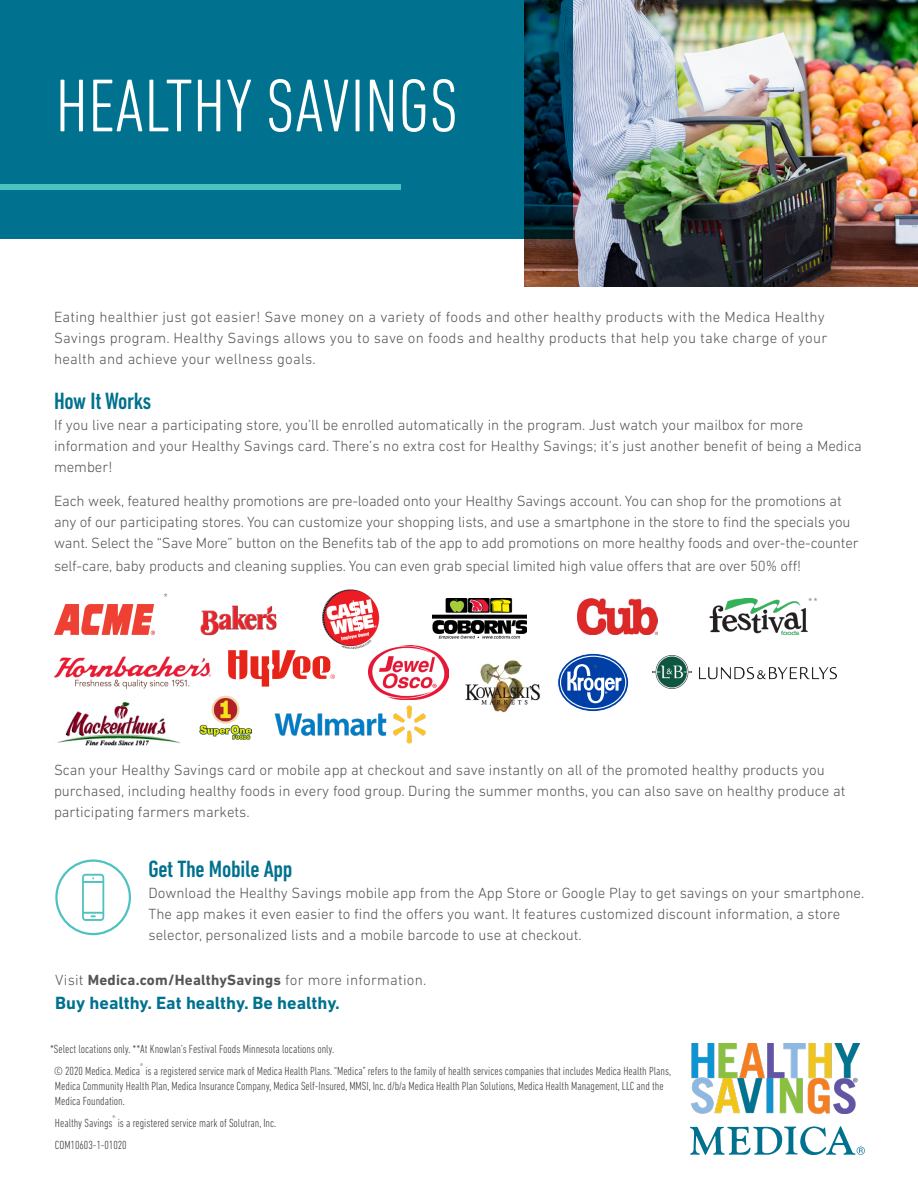
<style>
.page{position:relative;width:918px;height:1188px;background:#fff}
.page>*{position:absolute;margin:0;border:0;box-sizing:border-box;transform-origin:0 0}
.t1{font:300 condensed 76.05px "DIN Next LT Pro";color:#fff}
.Text{font:500 condensed 24px "DIN Next LT Pro";letter-spacing:-.01em;color:#00718e}
.t2{font:700 18px "DIN Next LT Pro";color:#00718e}
.t3{font:300 15px/21px "DIN Next LT Pro";color:#545557}
.t4{font:700 15px "DIN Next LT Pro";letter-spacing:.015em;color:#545557}
.t5{font:300 condensed 12px/15px "DIN Next LT Pro";color:#3e3e3f}
.t6{font:300 10.5px "Trade Gothic LT Std";color:#5f5f62}
.t7{font:300 10.05px "Trade Gothic LT Std";color:#5f5f62}
.t8{font:300 condensed 7.05px "DIN Next LT Pro";color:#3e3e3f}
.s1{font-weight:300}
</style>
<div class="page">
<img style="left:578px;top:598px;width:79px;height:37px">
<img style="left:652px;top:656px;width:184px;height:32px">
<img style="left:54px;top:656px;width:157px;height:33px">
<img style="left:322px;top:589px;width:58px;height:59px">
<img style="left:432px;top:598px;width:95px;height:41px">
<img style="left:465px;top:660px;width:75px;height:52px">
<img style="left:57px;top:701px;width:123px;height:45px">
<img style="left:524px;top:0;width:394px;height:287px">
<div style="left:0;top:0;width:573px;height:239px;background:#00718e"></div>
<div style="left:0;top:184px;width:401px;height:5px;background:#4ec2bf"></div>
<div style="left:55px;top:860px;width:76px;height:75px;border:2px solid #4ec2bf;border-radius:50%"></div>
<svg style="left:82px;top:874px;width:22px;height:47px"></svg>
<img style="left:691px;top:1043px;width:169px;height:71px">
<svg style="left:690px;top:1126px;width:175px;height:29px"></svg>
<img style="left:709px;top:598px;width:99px;height:36px">
<svg style="left:228px;top:650px;width:107px;height:37px"></svg>
<img style="left:54px;top:605px;width:101px;height:30px">
<img style="left:200px;top:605px;width:77px;height:31px">
<img style="left:368px;top:646px;width:80px;height:53px">
<svg style="left:557px;top:653px;width:72px;height:59px"></svg>
<img style="left:275px;top:705px;width:151px;height:38px">
<img style="left:200px;top:695px;width:51px;height:45px">
<p class="t1" style="left:55px;top:62px;width:404px">HEALTHY SAVINGS</p>
<p class="t3" style="left:54px;top:306px;width:775px">Eating healthier just got easier! Save money on a variety of foods and other healthy products with the Medica Healthy<br>Savings program. Healthy Savings allows you to save on foods and healthy products that help you take charge of your health and achieve your wellness goals.</p>
<p class="Text" style="left:54px;top:387px;width:99px">How It Works</p>
<p class="t3" style="left:54px;top:414px;width:810px">If you live near a participating store, you’ll be enrolled automatically in the program. Just watch your mailbox for more information and your Healthy Savings card. There’s no extra cost for Healthy Savings; it’s just another benefit of being a Medica member!</p>
<p class="t3" style="left:54px;top:490px;width:806px">Each week, featured healthy promotions are pre-loaded onto your Healthy Savings account. You can shop for the promotions at any of our participating stores. You can customize your shopping lists, and use a smartphone in the store to find the specials you want. Select the “Save More” button on the Benefits tab of the app to add promotions on more healthy foods and over-the-counter</p>
<p class="t3" style="left:54px;top:555px;width:749px">self-care, baby products and cleaning supplies. You can even grab special limited high value offers that are over 50% off!</p>
<p class="t6" style="left:163px;top:591px;width:7px">*</p>
<p class="t7" style="left:593px;top:662px;width:7px">*</p>
<p class="t7" style="left:808px;top:596px;width:12px">**</p>
<p class="t3" style="left:54px;top:760px;width:793px">Scan your Healthy Savings card or mobile app at checkout and save instantly on all of the promoted healthy products you purchased, including healthy foods in every food group. During the summer months, you can also save on healthy produce at participating farmers markets.</p>
<p class="Text" style="left:148px;top:856px;width:146px">Get The Mobile App</p>
<p class="t3" style="left:148px;top:883px;width:717px">Download the Healthy Savings mobile app from the App Store or Google Play to get savings on your smartphone.<br>The app makes it even easier to find the offers you want. It features customized discount information, a store selector, personalized lists and a mobile barcode to use at checkout.</p>
<p class="t4" style="left:55px;top:971px;width:372px"><span class="s1">Visit</span> Medica.com/HealthySavings <span class="s1">for more information.</span></p>
<p class="t2" style="left:55px;top:992px;width:286px">Buy healthy. Eat healthy. Be healthy.</p>
<p class="t5" style="left:50px;top:1042px;width:286px">*Select locations only. **At Knowlan’s Festival Foods Minnesota locations only.</p>
<p class="t5" style="left:54px;top:1063px;width:618px">© 2020 Medica. Medica is a registered service mark of Medica Health Plans. “Medica” refers to the family of health services companies that includes Medica Health Plans,</p>
<p class="t8" style="left:140px;top:1062px;width:4px">®</p>
<p class="t5" style="left:55px;top:1078px;width:610px">Medica Community Health Plan, Medica Insurance Company, Medica Self-Insured, MMSI, Inc. d/b/a Medica Health Plan Solutions, Medica Health Management, LLC and the<br>Medica Foundation.</p>
<p class="t5" style="left:55px;top:1115px;width:223px">Healthy Savings is a registered service mark of Solutran, Inc.</p>
<p class="t8" style="left:113px;top:1113px;width:4px">®</p>
<p class="t5" style="left:55px;top:1137px;width:73px">COM10603-1-01020</p>
</div>
